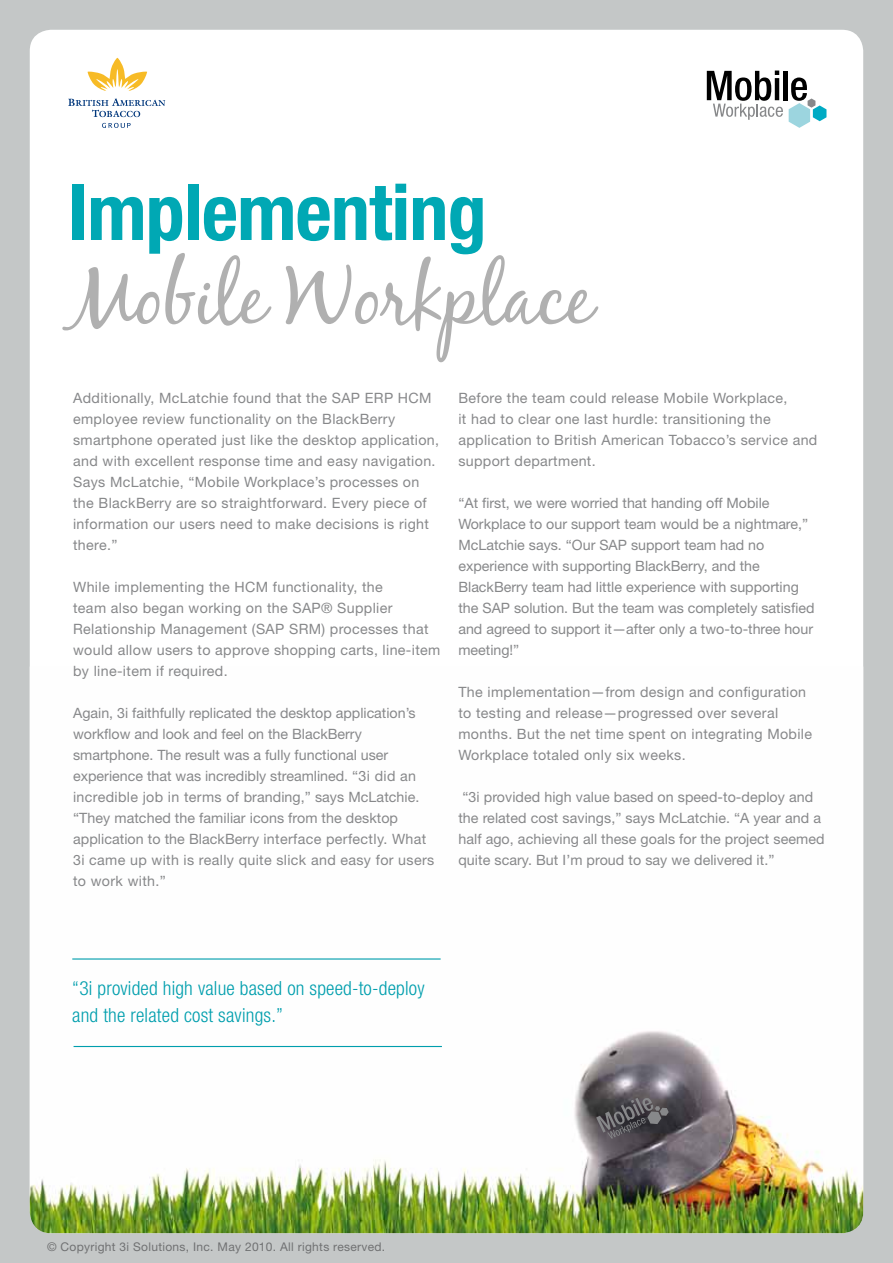
<style>
.page{position:relative;width:893px;height:1263px;background:#c4c7c7}
.page>*{position:absolute;margin:0;border:0;box-sizing:border-box;transform-origin:0 0}
.t1{font:81px "Black Jack";letter-spacing:-.01em;color:#b0b0b0}
.t2{font:700 condensed 78px "Helvetica Neue";letter-spacing:-.01em;color:#00a8b4}
.t3{font:300 condensed 19.5px/27px "Helvetica Neue";letter-spacing:.01em;color:#009ead}
.t4{font:14.25px/21px "Helvetica Neue";letter-spacing:.025em;color:#87888a}
.t5{font:14.25px/21px "Helvetica Neue";letter-spacing:.005em;color:#87888a}
.t6{font:14.25px/21px "Helvetica Neue";color:#87888a}
.t7{font:12px "Helvetica Neue";letter-spacing:.025em;color:#707172}
</style>
<div class="page">
<div style="left:30px;top:30px;width:833px;height:1203px;background:#fff;border-radius:21px"></div>
<img style="left:30px;top:959px;width:833px;height:274px">
<svg style="left:88px;top:58px;width:59px;height:33px"></svg>
<svg style="left:68px;top:98px;width:97px;height:19px"></svg>
<svg style="left:102px;top:123px;width:29px;height:5px"></svg>
<hr style="left:72px;top:958px;width:369px;height:1px;background:#009ead">
<hr style="left:74px;top:1046px;width:368px;height:1px;background:#009ead">
<svg style="left:707px;top:70px;width:120px;height:58px"></svg>
<svg style="left:596px;top:1098px;width:73px;height:41px;background:#524f54"></svg>
<h2 class="t2" style="left:68px;top:165px;width:420px">Implementing</h2>
<h1 class="t1" style="left:68px;top:247px;width:526px">Mobile Workplace</h1>
<p class="t4" style="left:73px;top:387px;width:367px">Additionally, McLatchie found that the SAP ERP HCM employee review functionality on the BlackBerry smartphone operated just like the desktop application, and with excellent response time and easy navigation.<br>Says McLatchie, “Mobile Workplace’s processes on the BlackBerry are so straightforward. Every piece of information our users need to make decisions is right there.”</p>
<p class="t4" style="left:73px;top:576px;width:369px">While implementing the HCM functionality, the<br>team also began working on the SAP® Supplier Relationship Management (SAP SRM) processes that would allow users to approve shopping carts, line-item by line-item if required.</p>
<p class="t5" style="left:73px;top:702px;width:363px">Again, 3i faithfully replicated the desktop application’s workflow and look and feel on the BlackBerry smartphone. The result was a fully functional user experience that was incredibly streamlined. “3i did an incredible job in terms of branding,” says McLatchie. “They matched the familiar icons from the desktop application to the BlackBerry interface perfectly. What 3i came up with is really quite slick and easy for users to work with.”</p>
<p class="t4" style="left:458px;top:387px;width:360px">Before the team could release Mobile Workplace,<br>it had to clear one last hurdle: transitioning the application to British American Tobacco’s service and support department.</p>
<p class="t6" style="left:458px;top:492px;width:358px">“At first, we were worried that handing off Mobile Workplace to our support team would be a nightmare,” McLatchie says. “Our SAP support team had no experience with supporting BlackBerry, and the BlackBerry team had little experience with supporting the SAP solution. But the team was completely satisfied and agreed to support it—after only a two-to-three hour meeting!”</p>
<p class="t4" style="left:458px;top:681px;width:355px">The implementation—from design and configuration to testing and release—progressed over several months. But the net time spent on integrating Mobile Workplace totaled only six weeks.</p>
<p class="t5" style="left:458px;top:786px;width:368px">“3i provided high value based on speed-to-deploy and the related cost savings,” says McLatchie. “A year and a half ago, achieving all these goals for the project seemed quite scary. But I’m proud to say we delivered it.”</p>
<h3 class="t3" style="left:72px;top:974px;width:354px">“3i provided high value based on speed-to-deploy and the related cost savings.”</h3>
<p class="t7" style="left:133px;top:1240px;width:261px">C nsulting, Inc. May 20 8. All rights reserved.</p>
<p class="t7" style="left:47px;top:1240px;width:340px">© Copyright 3i Solutions, Inc. May 2010. All rights reserved.</p>
</div>
